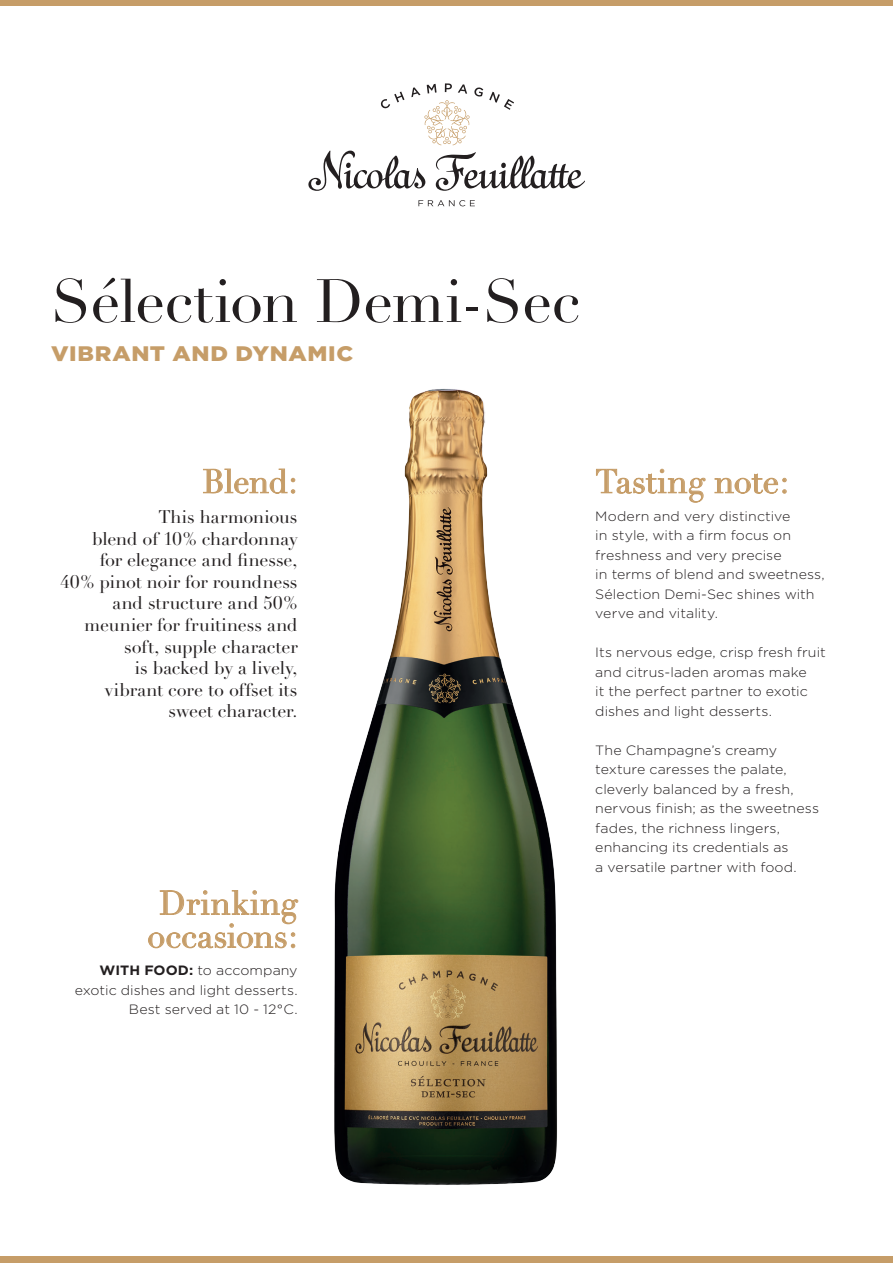
<style>
.page{position:relative;width:893px;height:1263px;background:#fff}
.page>*{position:absolute;margin:0;border:0;box-sizing:border-box;transform-origin:0 0}
.t1{font:60px "Didot LH";letter-spacing:-.01em;color:#231f20}
.t2{font:33px/33px "Didot LH";color:#c69d68;text-align:center}
.t3{font:900 21px "Gotham";letter-spacing:.025em;color:#c69d68;scale:1.1 1}
.t4{font:18px/21.6px "Didot LH";letter-spacing:-.005em;color:#231f20;text-align:right}
.t5{font:300 13.5px/19.5px "Gotham";letter-spacing:.005em;color:#231f20;scale:1.05 1}
.s1{font-weight:700}
</style>
<div class="page">
<div style="left:0;top:1256px;width:893px;height:7px;background:#c69d68"></div>
<div style="left:0;top:0;width:893px;height:6px;background:#c69d68"></div>
<svg style="left:308px;top:151px;width:117px;height:40px"></svg>
<svg style="left:436px;top:152px;width:149px;height:39px"></svg>
<svg style="left:418px;top:200px;width:57px;height:6px"></svg>
<svg style="left:380px;top:92px;width:24px;height:17px"></svg>
<svg style="left:411px;top:83px;width:72px;height:62px"></svg>
<svg style="left:489px;top:92px;width:25px;height:18px"></svg>
<img style="left:334px;top:388px;width:223px;height:797px">
<svg style="left:203px;top:469px;width:92px;height:25px"></svg>
<svg style="left:596px;top:469px;width:109px;height:33px"></svg>
<svg style="left:715px;top:473px;width:71px;height:21px"></svg>
<svg style="left:148px;top:890px;width:150px;height:58px"></svg>
<h1 class="t1" style="left:51px;top:265px;width:531px">Sélection Demi-Sec</h1>
<h3 class="t3" style="left:51px;top:339px;width:276px">VIBRANT AND DYNAMIC</h3>
<h2 class="t2" style="left:202px;top:466px;width:97px">Blend:</h2>
<h3 class="t4" style="left:60px;top:506px;width:239px">This harmonious<br>blend of 10% chardonnay<br>for elegance and finesse,<br>40% pinot noir for roundness and structure and 50% meunier for fruitiness and soft, supple character<br>is backed by a lively,<br>vibrant core to offset its sweet character.</h3>
<h2 class="t2" style="left:147px;top:887px;width:152px">Drinking occasions:</h2>
<p class="t5" style="left:75px;top:961px;width:214px;text-align:right"><span class="s1">WITH FOOD:</span> to accompany exotic dishes and light desserts.<br>Best served at 10 - 12°C.</p>
<h2 class="t2" style="left:595px;top:466px;width:195px">Tasting note:</h2>
<p class="t5" style="left:595px;top:506px;width:220px">Modern and very distinctive<br>in style, with a firm focus on freshness and very precise<br>in terms of blend and sweetness,<br>Sélection Demi-Sec shines with verve and vitality.</p>
<p class="t5" style="left:595px;top:643px;width:221px">Its nervous edge, crisp fresh fruit and citrus-laden aromas make<br>it the perfect partner to exotic dishes and light desserts.</p>
<p class="t5" style="left:595px;top:740px;width:215px">The Champagne’s creamy texture caresses the palate, cleverly balanced by a fresh, nervous finish; as the sweetness fades, the richness lingers, enhancing its credentials as<br>a versatile partner with food.</p>
</div>
